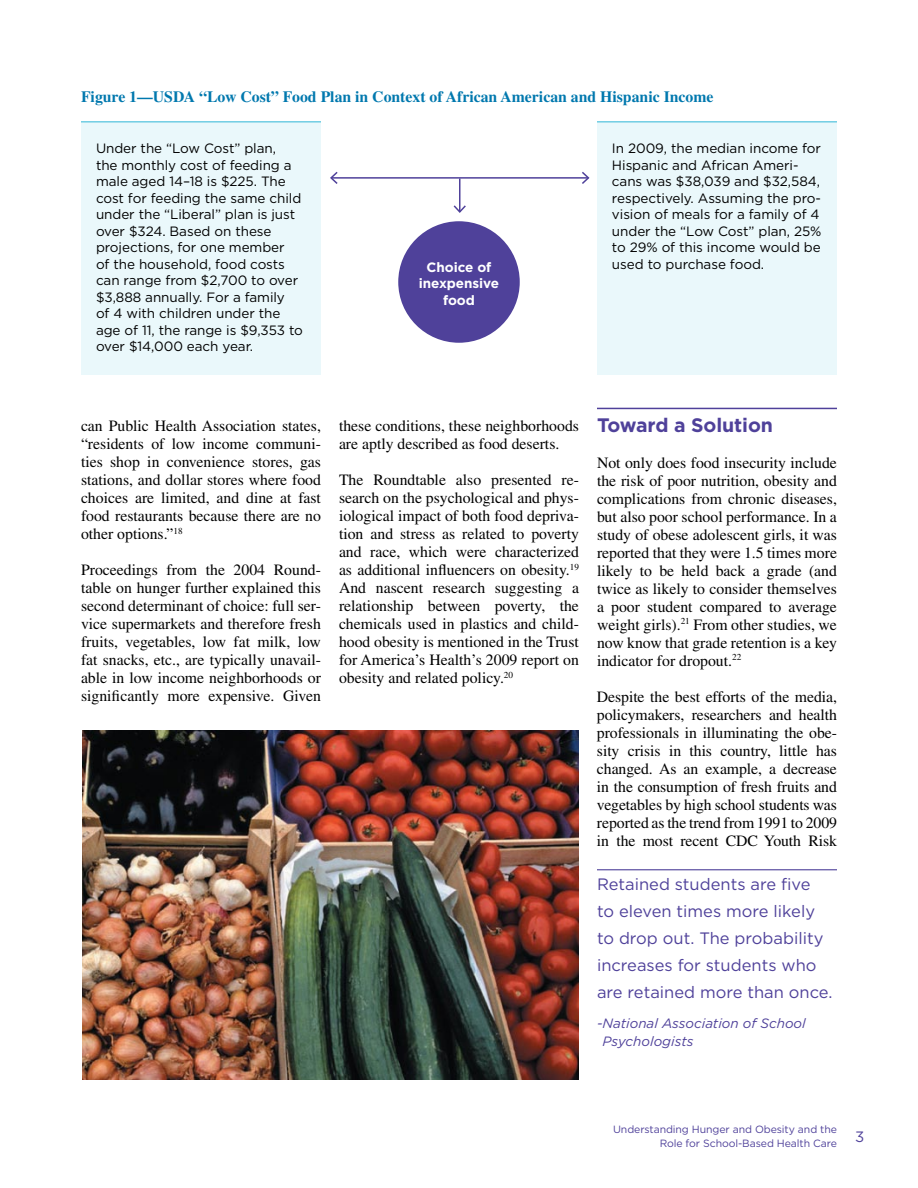
<style>
.page{position:relative;width:918px;height:1188px;background:#fff}
.page>*{position:absolute;margin:0;border:0;box-sizing:border-box;transform-origin:0 0}
.t1{font:700 19.5px "Gotham";letter-spacing:-.005em;color:#4f419a}
.t2{font:16.5px/27px "Gotham";color:#4f419a}
.t3{font:15.75px/18px "Times";color:#000;text-align:justify}
.t4{font:700 15.75px "Times";color:#0078ae}
.t5{font:15px "Gotham";color:#4f419a}
.t6{font:13.5px/16.5px "Gotham";letter-spacing:-.005em;color:#000}
.t7{font:italic 13.5px/18px "Gotham";color:#4f419a}
.t8{font:700 13.5px/16.5px "Gotham";letter-spacing:-.005em;color:#fff;text-align:center}
.t9{font:10.5px/13.2px "Gotham";letter-spacing:-.01em;color:#4f419a;text-align:right}
</style>
<div class="page">
<hr style="left:597px;top:869px;width:240px;height:1px;background:#4f419a">
<img style="left:82px;top:730px;width:497px;height:350px">
<div style="left:81px;top:122px;width:240px;height:252px;background:#eaf8fb"></div>
<div style="left:597px;top:122px;width:240px;height:252px;background:#eaf8fb"></div>
<hr style="left:81px;top:121px;width:240px;height:2px;background:#70cde3">
<hr style="left:597px;top:121px;width:240px;height:2px;background:#70cde3">
<div style="left:398px;top:221px;width:122px;height:122px;background:#4f419a;border-radius:50%"></div>
<hr style="left:331px;top:177px;width:257px;height:2px;background:#4f419a">
<svg style="left:330px;top:171px;width:9px;height:13px"></svg>
<svg style="left:580px;top:172px;width:10px;height:12px"></svg>
<hr style="left:459px;top:178px;width:1px;height:34px;background:#4f419a">
<svg style="left:453px;top:204px;width:13px;height:9px"></svg>
<hr style="left:597px;top:408px;width:240px;height:1px;background:#4f419a">
<p class="t4" style="left:81px;top:88px;width:634px">Figure 1—USDA “Low Cost” Food Plan in Context of African American and Hispanic Income</p>
<p class="t6" style="left:96px;top:140px;width:209px">Under the “Low Cost” plan,<br>the monthly cost of feeding a male aged 14–18 is $225. The cost for feeding the same child under the “Liberal” plan is just over $324. Based on these projections, for one member<br>of the household, food costs can range from $2,700 to over $3,888 annually. For a family<br>of 4 with children under the age of 11, the range is $9,353 to over $14,000 each year.</p>
<p class="t6" style="left:612px;top:140px;width:211px">In 2009, the median income for<br>Hispanic and African Ameri&shy;cans was $38,039 and $32,584, respectively. Assuming the pro&shy;vision of meals for a family of 4 under the “Low Cost” plan, 25% to 29% of this income would be</p>
<p class="t8" style="left:427px;top:259px;width:66px">Choice of</p>
<p class="t6" style="left:612px;top:255px;width:154px">used to purchase food.</p>
<p class="t8" style="left:419px;top:275px;width:82px">inexpensive food</p>
<p class="t3" style="left:81px;top:417px;width:242px">can Public Health Association states, “residents of low income communi&shy;ties shop in convenience stores, gas stations, and dollar stores where food choices are limited, and dine at fast food restaurants because there are no other options.”<sup>18</sup></p>
<p class="t3" style="left:81px;top:561px;width:242px">Proceedings from the 2004 Round&shy;table on hunger further explained this second determinant of choice: full ser&shy;vice supermarkets and therefore fresh fruits, vegetables, low fat milk, low fat snacks, etc., are typically unavail&shy;able in low income neighborhoods or significantly more expensive. Given</p>
<p class="t3" style="left:339px;top:417px;width:242px">these conditions, these neighborhoods are aptly described as food deserts.</p>
<p class="t3" style="left:339px;top:471px;width:242px">The Roundtable also presented re&shy;search on the psychological and phys&shy;iological impact of both food depriva&shy;tion and stress as related to poverty and race, which were characterized as additional influencers on obesity.<sup>19<br></sup>And nascent research suggesting a relationship between poverty, the chemicals used in plastics and child&shy;hood obesity is mentioned in the Trust for America’s Health’s 2009 report on obesity and related policy.<sup>20</sup></p>
<p class="t1" style="left:597px;top:412px;width:178px">Toward a Solution</p>
<p class="t3" style="left:597px;top:453px;width:242px">Not only does food insecurity include the risk of poor nutrition, obesity and complications from chronic diseases, but also poor school performance. In a study of obese adolescent girls, it was reported that they were 1.5 times more likely to be held back a grade (and twice as likely to consider themselves a poor student compared to average weight girls).<sup>21</sup> From other studies, we now know that grade retention is a key indicator for dropout.<sup>22</sup></p>
<p class="t3" style="left:597px;top:687px;width:242px">Despite the best efforts of the media, policymakers, researchers and health professionals in illuminating the obe&shy;sity crisis in this country, little has changed. As an example, a decrease in the consumption of fresh fruits and vegetables by high school students was reported as the trend from 1991 to 2009 in the most recent CDC Youth Risk</p>
<p class="t2" style="left:597px;top:870px;width:237px">Retained students are five<br>to eleven times more likely to drop out. The probability increases for students who are retained more than once.</p>
<p class="t7" style="left:603px;top:1014px;width:205px;text-indent:-6px">-National Association of School<br>Psychologists</p>
<p class="t9" style="left:613px;top:1123px;width:225px">Understanding Hunger and Obesity and the<br>Role for School-Based Health Care</p>
<p class="t5" style="left:855px;top:1127px;width:11px">3</p>
</div>
